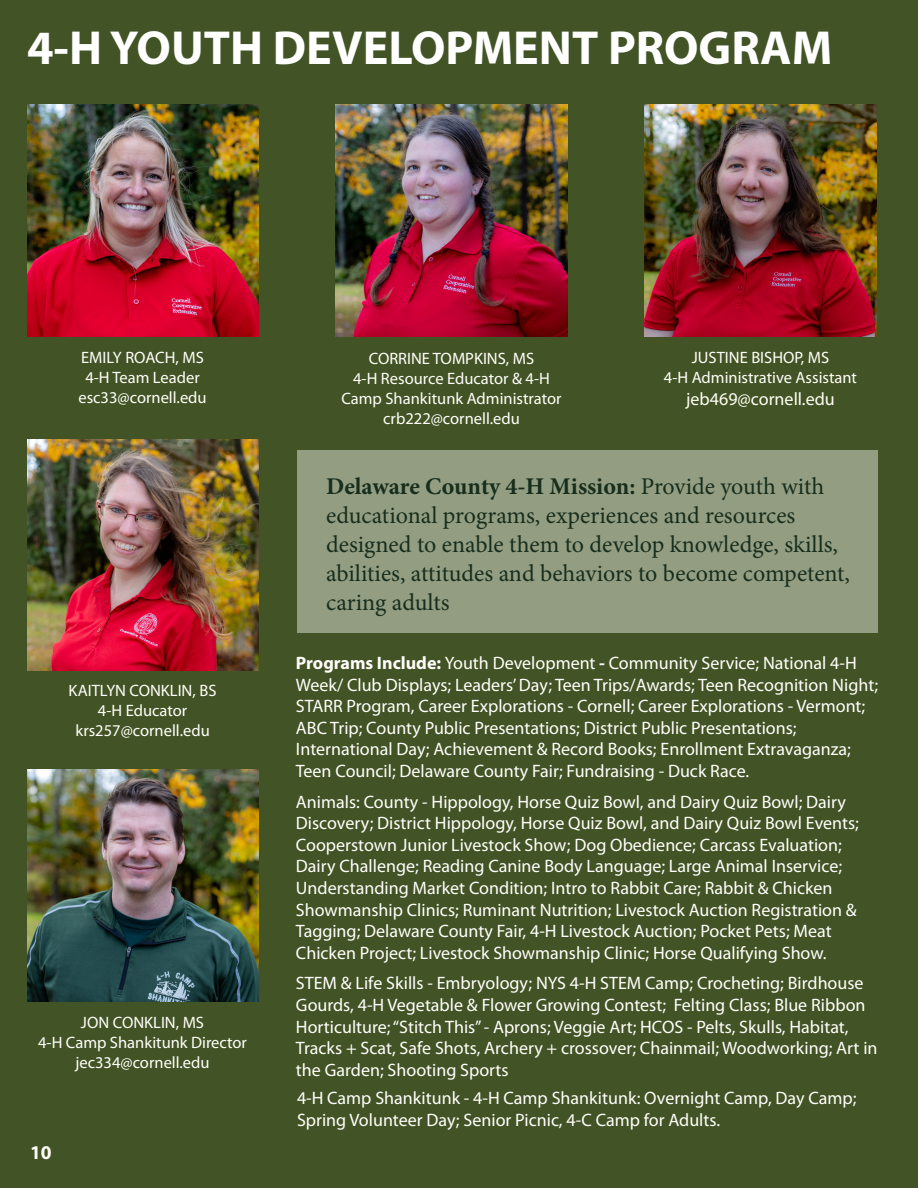
<style>
.page{position:relative;width:918px;height:1188px;background:#425425}
.page>*{position:absolute;margin:0;border:0;box-sizing:border-box;transform-origin:0 0}
.t1{font:700 48px "Myriad Pro";color:#fff}
.t2{font:24px/28.8px "Minion Pro";color:#182e1c}
.t3{font:700 19.5px "Myriad Pro";color:#fffef8}
.t4{font:18px/21.6px "Myriad Pro";color:#fffefc}
.t5{font:18px "Myriad Pro";color:#fffef6}
.t6{font:16.5px/19.8px "Myriad Pro";color:#fffefa;text-align:center}
.s1{font-weight:700}
</style>
<div class="page">
<img style="left:27px;top:105px;width:231px;height:231px">
<img style="left:645px;top:105px;width:231px;height:231px">
<img style="left:336px;top:105px;width:231px;height:231px">
<img style="left:27px;top:439px;width:231px;height:232px">
<div style="left:297px;top:451px;width:581px;height:182px;background:#929d82"></div>
<img style="left:27px;top:770px;width:231px;height:231px">
<p class="t1" style="left:27px;top:17px;width:807px">4-H YOUTH DEVELOPMENT PROGRAM</p>
<p class="t6" style="left:81px;top:348px;width:124px">EMILY ROACH, MS</p>
<p class="t6" style="left:85px;top:368px;width:116px">4-H Team Leader</p>
<p class="t6" style="left:78px;top:387px;width:130px">esc33@cornell.edu</p>
<p class="t6" style="left:69px;top:681px;width:149px">KAITLYN CONKLIN, BS</p>
<p class="t6" style="left:98px;top:701px;width:91px">4-H Educator</p>
<p class="t6" style="left:75px;top:720px;width:136px">krs257@cornell.edu</p>
<p class="t6" style="left:81px;top:1013px;width:125px">JON CONKLIN, MS</p>
<p class="t6" style="left:38px;top:1033px;width:210px">4-H Camp Shankitunk Director jec334@cornell.edu</p>
<p class="t3" style="left:30px;top:1139px;width:23px">10</p>
<p class="t6" style="left:369px;top:349px;width:167px">CORRINE TOMPKINS, MS</p>
<p class="t6" style="left:341px;top:369px;width:222px">4-H Resource Educator &amp; 4-H<br>Camp Shankitunk Administrator</p>
<p class="t6" style="left:383px;top:408px;width:138px">crb222@cornell.edu</p>
<p class="t6" style="left:692px;top:348px;width:139px">JUSTINE BISHOP, MS</p>
<p class="t6" style="left:664px;top:368px;width:195px">4-H Administrative Assistant</p>
<p class="t5" style="left:686px;top:388px;width:150px">jeb469@cornell.edu</p>
<p class="t2" style="left:326px;top:472px;width:525px"><span class="s1">Delaware County 4-H Mission:</span> Provide youth with educational programs, experiences and resources designed to enable them to develop knowledge, skills, abilities, attitudes and behaviors to become competent, caring adults</p>
<p class="t4" style="left:296px;top:652px;width:584px"><span class="s1">Programs Include:</span> Youth Development <span class="s1">-</span> Community Service; National 4-H Week/ Club Displays; Leaders’ Day; Teen Trips/Awards; Teen Recognition Night; STARR Program, Career Explorations - Cornell; Career Explorations - Vermont; ABC Trip; County Public Presentations; District Public Presentations;</p>
<p class="t4" style="left:296px;top:738px;width:557px">International Day; Achievement &amp; Record Books; Enrollment Extravaganza;<br>Teen Council; Delaware County Fair; Fundraising - Duck Race.</p>
<p class="t4" style="left:296px;top:790px;width:564px">Animals: County - Hippology, Horse Quiz Bowl, and Dairy Quiz Bowl; Dairy Discovery; District Hippology, Horse Quiz Bowl, and Dairy Quiz Bowl Events; Cooperstown Junior Livestock Show; Dog Obedience; Carcass Evaluation; Dairy Challenge; Reading Canine Body Language; Large Animal Inservice; Understanding Market Condition; Intro to Rabbit Care; Rabbit &amp; Chicken</p>
<p class="t4" style="left:296px;top:898px;width:562px">Showmanship Clinics; Ruminant Nutrition; Livestock Auction Registration &amp;<br>Tagging; Delaware County Fair, 4-H Livestock Auction; Pocket Pets; Meat</p>
<p class="t4" style="left:296px;top:942px;width:532px">Chicken Project; Livestock Showmanship Clinic; Horse Qualifying Show.</p>
<p class="t4" style="left:296px;top:972px;width:583px">STEM &amp; Life Skills - Embryology; NYS 4-H STEM Camp; Crocheting; Birdhouse Gourds, 4-H Vegetable &amp; Flower Growing Contest; Felting Class; Blue Ribbon Horticulture; “Stitch This” - Aprons; Veggie Art; HCOS - Pelts, Skulls, Habitat, Tracks + Scat, Safe Shots, Archery + crossover; Chainmail; Woodworking; Art in the Garden; Shooting Sports</p>
<p class="t4" style="left:297px;top:1087px;width:561px">4-H Camp Shankitunk - 4-H Camp Shankitunk: Overnight Camp, Day Camp;<br>Spring Volunteer Day; Senior Picnic, 4-C Camp for Adults.</p>
</div>
